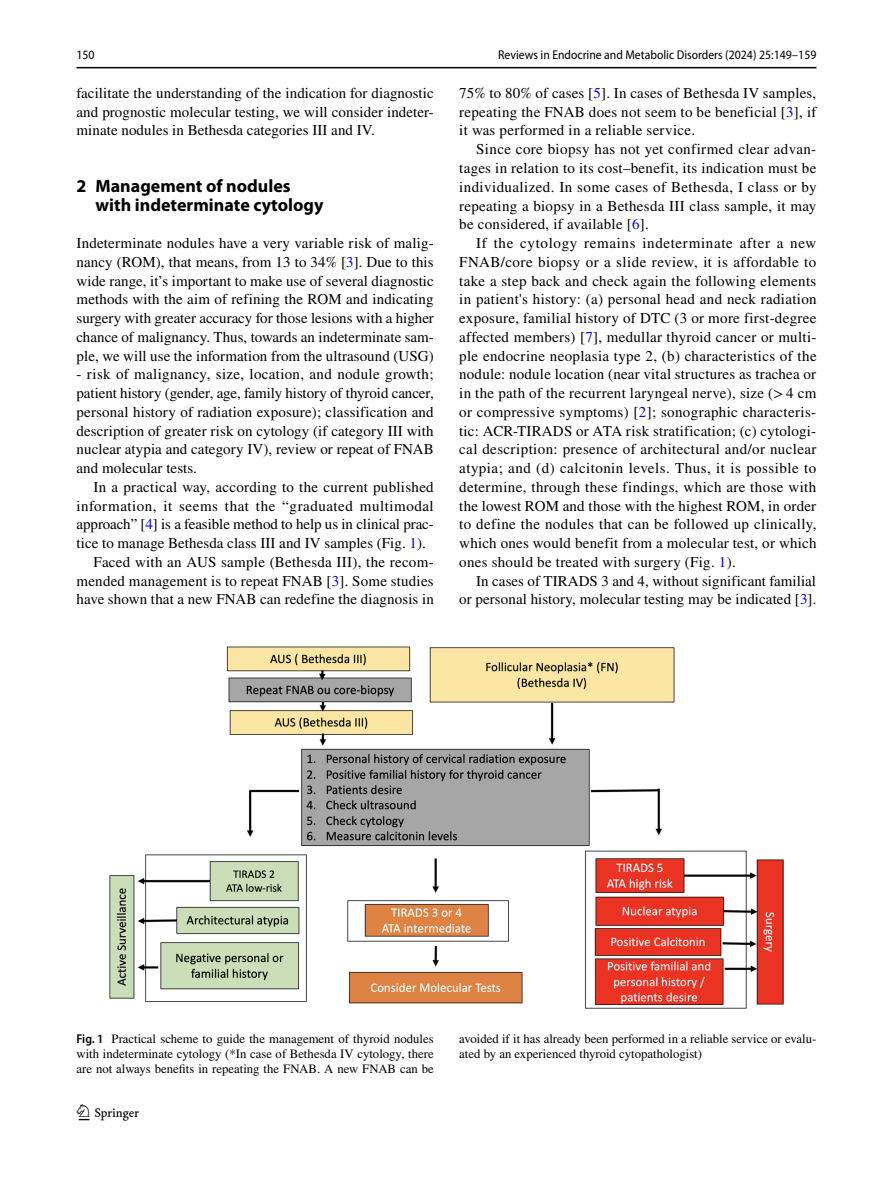
<style>
.page{position:relative;width:893px;height:1187px;background:#fff}
.page>*{position:absolute;margin:0;border:0;box-sizing:border-box;transform-origin:0 0}
.t1{font:22.5px "Springnew Regular 2";color:#000}
.t2{font:700 18px/18.8px "Myriad Pro";color:#000}
.t3{font:15px/18.8px "STIX";letter-spacing:.01em;color:#000;text-align:justify}
.t4{font:15px "STIX";letter-spacing:.035em;color:#000}
.t5{font:12.75px/15px "STIX";color:#000;text-align:justify}
.t6{font:semi-condensed 12.75px "Myriad Pro";color:#000}
.s1{color:#00f}
.s2{font-family:"Myriad Pro";font-weight:600;font-stretch:semi-condensed}
</style>
<div class="page">
<hr style="left:77px;top:67px;width:739px;height:1px;background:#000">
<img style="left:110px;top:646px;width:673px;height:361px">
<p class="t6" style="left:77px;top:48px;width:20px">150</p>
<p class="t6" style="left:498px;top:48px;width:320px">Reviews in Endocrine and Metabolic Disorders (2024) 25:149–159</p>
<p class="t3" style="left:77px;top:84px;width:359px">facilitate the understanding of the indication for diagnostic and prognostic molecular testing, we will consider indeter&shy;minate nodules in Bethesda categories III and IV.</p>
<p class="t2" style="left:96px;top:176px;width:229px;text-indent:-19px">2 Management of nodules with indeterminate cytology</p>
<p class="t3" style="left:77px;top:234px;width:359px">Indeterminate nodules have a very variable risk of malig&shy;nancy (ROM), that means, from 13 to 34% [<span class="s1">3</span>]. Due to this wide range, it’s important to make use of several diagnostic methods with the aim of refining the ROM and indicating surgery with greater accuracy for those lesions with a higher chance of malignancy. Thus, towards an indeterminate sam&shy;ple, we will use the information from the ultrasound (USG)</p>
<p class="t3" style="left:77px;top:366px;width:359px">- risk of malignancy, size, location, and nodule growth; patient history (gender, age, family history of thyroid cancer, personal history of radiation exposure); classification and description of greater risk on cytology (if category III with nuclear atypia and category IV), review or repeat of FNAB and molecular tests.</p>
<p class="t3" style="left:94px;top:478px;width:342px">In a practical way, according to the current published</p>
<p class="t4" style="left:77px;top:495px;width:359px">information, it seems that the “graduated multimodal</p>
<p class="t3" style="left:77px;top:516px;width:359px">approach” [<span class="s1">4</span>] is a feasible method to help us in clinical prac-</p>
<p class="t3" style="left:77px;top:534px;width:351px">tice to manage Bethesda class III and IV samples (Fig. <span class="s1">1</span>).</p>
<p class="t3" style="left:94px;top:553px;width:342px">Faced with an AUS sample (Bethesda III), the recom-</p>
<p class="t3" style="left:77px;top:572px;width:359px">mended management is to repeat FNAB [<span class="s1">3</span>]. Some studies</p>
<p class="t3" style="left:77px;top:591px;width:359px">have shown that a new FNAB can redefine the diagnosis in</p>
<p class="t3" style="left:459px;top:84px;width:359px">75% to 80% of cases [<span class="s1">5</span>]. In cases of Bethesda IV samples, repeating the FNAB does not seem to be beneficial [<span class="s1">3</span>], if it was performed in a reliable service.</p>
<p class="t3" style="left:459px;top:141px;width:359px;text-indent:17px">Since core biopsy has not yet confirmed clear advan&shy;tages in relation to its cost–benefit, its indication must be individualized. In some cases of Bethesda, I class or by repeating a biopsy in a Bethesda III class sample, it may be considered, if available [<span class="s1">6</span>].</p>
<p class="t3" style="left:459px;top:234px;width:359px;text-indent:17px">If the cytology remains indeterminate after a new FNAB/core biopsy or a slide review, it is affordable to take a step back and check again the following elements in patient's history: (a) personal head and neck radiation exposure, familial history of DTC (3 or more first-degree affected members) [<span class="s1">7</span>], medullar thyroid cancer or multi&shy;ple endocrine neoplasia type 2, (b) characteristics of the nodule: nodule location (near vital structures as trachea or in the path of the recurrent laryngeal nerve), size (&gt;4 cm or compressive symptoms) [<span class="s1">2</span>]; sonographic characteris&shy;tic: ACR-TIRADS or ATA risk stratification; (c) cytologi&shy;cal description: presence of architectural and/or nuclear atypia; and (d) calcitonin levels. Thus, it is possible to determine, through these findings, which are those with the lowest ROM and those with the highest ROM, in order to define the nodules that can be followed up clinically, which ones would benefit from a molecular test, or which ones should be treated with surgery (Fig. <span class="s1">1</span>).</p>
<p class="t3" style="left:459px;top:572px;width:359px;text-align:right">In cases of TIRADS 3 and 4, without significant familial<br>or personal history, molecular testing may be indicated [<span class="s1">3</span>].</p>
<p class="t5" style="left:77px;top:1032px;width:359px"><span class="s2">Fig. 1</span> Practical scheme to guide the management of thyroid nodules with indeterminate cytology (*In case of Bethesda IV cytology, there are not always benefits in repeating the FNAB. A new FNAB can be</p>
<p class="t5" style="left:459px;top:1032px;width:359px">avoided if it has already been performed in a reliable service or evalu&shy;ated by an experienced thyroid cytopathologist)</p>
<h1 class="t1" style="left:79px;top:1104px;width:62px">1 3</h1>
</div>
